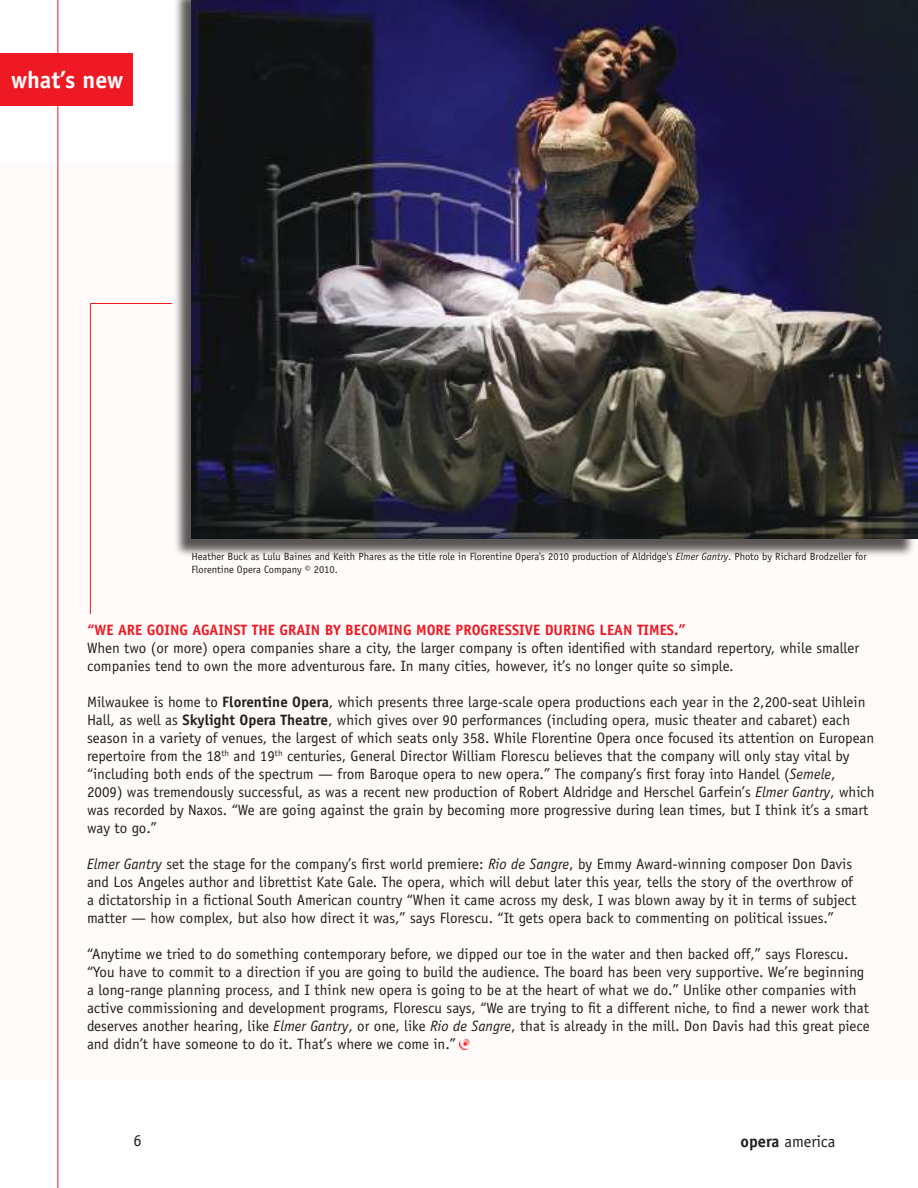
<style>
.page{position:relative;width:918px;height:1188px;background:#fff}
.page>*{position:absolute;margin:0;border:0;box-sizing:border-box;transform-origin:0 0}
.t1{font:700 24px "Officina Sans";color:#fff}
.t2{font:16.5px "Officina Sans";color:#241f1f}
.t3{font:15px/18px "Officina Sans";color:#241f1f}
.t4{font:700 15px "Officina Sans";color:#ef1923}
.t5{font:10.5px/12.6px "Officina Sans";color:#241f1f}
.s1{font-style:italic}
.s2{font-weight:700}
</style>
<div class="page">
<div style="left:0;top:162px;width:918px;height:918px;background:#fffbfa"></div>
<hr style="left:57px;top:0;width:1px;height:1188px;background:#ef1923">
<hr style="left:91px;top:303px;width:81px;height:1px;background:#ef1923">
<hr style="left:90px;top:303px;width:1px;height:311px;background:#ef1923">
<svg style="left:459px;top:1039px;width:11px;height:11px"></svg>
<div style="left:0;top:54px;width:133px;height:52px;background:#ef1923"></div>
<div style="left:173px;top:0;width:743px;height:557px;background:#241f1f;opacity:.75"></div>
<img style="left:191px;top:0;width:727px;height:539px">
<h1 class="t1" style="left:11px;top:65px;width:114px">what’s new</h1>
<p class="t5" style="left:191px;top:550px;width:677px">Heather Buck as Lulu Baines and Keith Phares as the title role in Florentine Opera's 2010 production of Aldridge's <span class="s1">Elmer Gantry</span>. Photo by Richard Brodzeller for<br>Florentine Opera Company © 2010.</p>
<p class="t4" style="left:87px;top:621px;width:601px">“WE ARE GOING AGAINST THE GRAIN BY BECOMING MORE PROGRESSIVE DURING LEAN TIMES.”</p>
<p class="t3" style="left:87px;top:639px;width:774px">When two (or more) opera companies share a city, the larger company is often identified with standard repertory, while smaller companies tend to own the more adventurous fare. In many cities, however, it’s no longer quite so simple.</p>
<p class="t3" style="left:87px;top:693px;width:789px">Milwaukee is home to <span class="s2">Florentine Opera</span>, which presents three large-scale opera productions each year in the 2,200-seat Uihlein Hall, as well as <span class="s2">Skylight Opera Theatre</span>, which gives over 90 performances (including opera, music theater and cabaret) each season in a variety of venues, the largest of which seats only 358. While Florentine Opera once focused its attention on European repertoire from the 18<sup>th</sup> and 19<sup>th</sup> centuries, General Director William Florescu believes that the company will only stay vital by “including both ends of the spectrum — from Baroque opera to new opera.” The company’s first foray into Handel (<span class="s1">Semele</span>, 2009) was tremendously successful, as was a recent new production of Robert Aldridge and Herschel Garfein’s <span class="s1">Elmer Gantry</span>, which was recorded by Naxos. “We are going against the grain by becoming more progressive during lean times, but I think it’s a smart way to go.”</p>
<p class="t3" style="left:87px;top:855px;width:771px"><span class="s1">Elmer Gantry</span> set the stage for the company’s first world premiere: <span class="s1">Rio de Sangre</span>, by Emmy Award-winning composer Don Davis and Los Angeles author and librettist Kate Gale. The opera, which will debut later this year, tells the story of the overthrow of a dictatorship in a fictional South American country “When it came across my desk, I was blown away by it in terms of subject matter — how complex, but also how direct it was,” says Florescu. “It gets opera back to commenting on political issues.”</p>
<p class="t3" style="left:87px;top:945px;width:784px">“Anytime we tried to do something contemporary before, we dipped our toe in the water and then backed off,” says Florescu. “You have to commit to a direction if you are going to build the audience. The board has been very supportive. We’re beginning a long-range planning process, and I think new opera is going to be at the heart of what we do.” Unlike other companies with active commissioning and development programs, Florescu says, “We are trying to fit a different niche, to find a newer work that deserves another hearing, like <span class="s1">Elmer Gantry</span>, or one, like <span class="s1">Rio de Sangre</span>, that is already in the mill. Don Davis had this great piece and didn’t have someone to do it. That’s where we come in.”</p>
<p class="t2" style="left:134px;top:1131px;width:10px">6</p>
<p class="t2" style="left:740px;top:1132px;width:97px"><span class="s2">opera</span> america</p>
</div>
